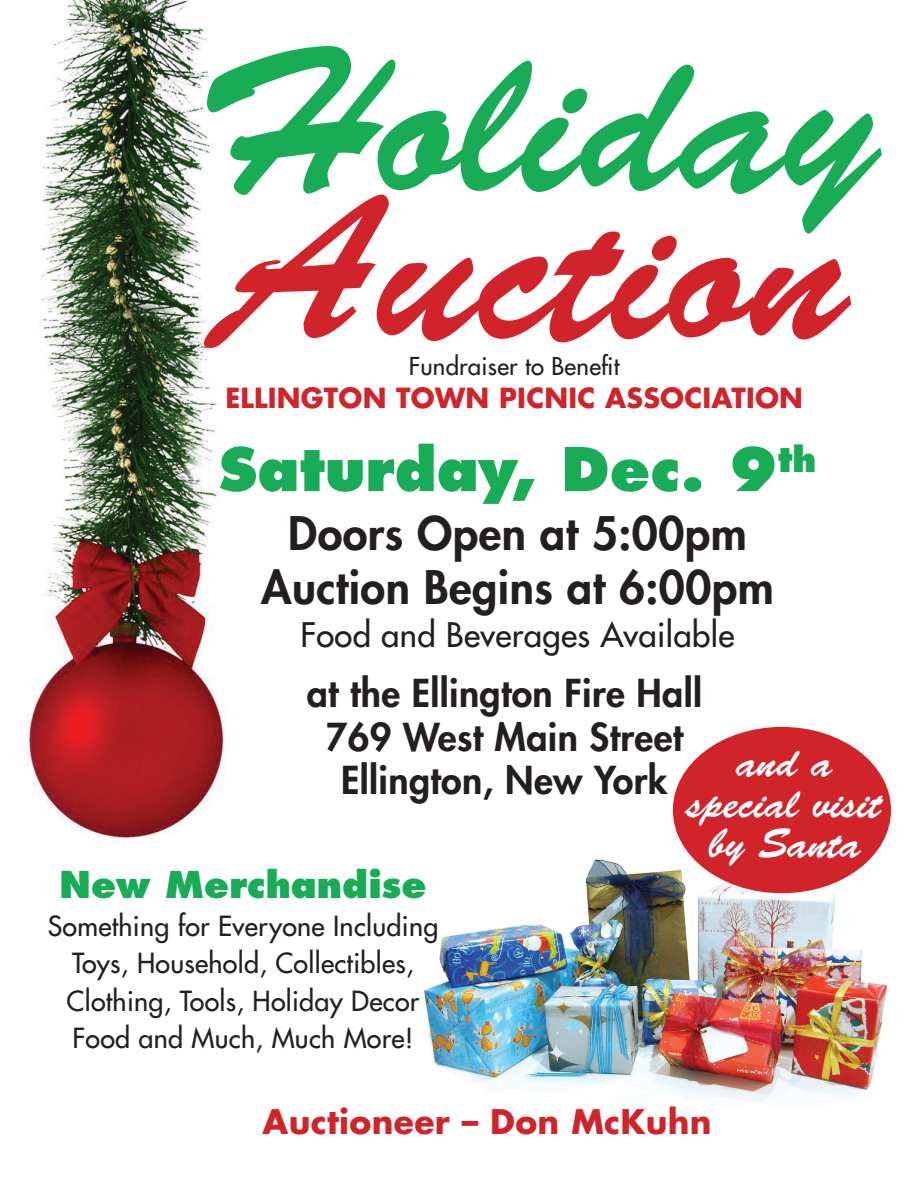
<style>
.page{position:relative;width:918px;height:1188px;background:#fff}
.page>*{position:absolute;margin:0;border:0;box-sizing:border-box;transform-origin:0 0}
.t1{font:206.85px "Brush Script Std";color:#d1232a}
.t2{font:206.85px "Brush Script Std";color:#18ac56}
.t3{font:800 58.5px "Futura";color:#18ac56}
.t4{font:800 45px "Futura";letter-spacing:.01em;color:#231f20}
.t5{font:42px/40.5px "Brush Script Std";color:#fff;text-align:center}
.t6{font:800 37.5px "Futura";letter-spacing:.01em;color:#231f20}
.t7{font:800 36px "Futura";color:#18ac56}
.t8{font:33px "Futura";letter-spacing:.01em;color:#231f20}
.t9{font:700 33px "Futura";letter-spacing:.01em;color:#d1232a}
.t10{font:27px "Futura";letter-spacing:.01em;color:#231f20}
.t11{font:700 27px "Futura";letter-spacing:.01em;color:#d1232a}
.t12{font:24px "Futura";letter-spacing:.01em;color:#231f20}
</style>
<div class="page">
<img style="left:424px;top:821px;width:466px;height:282px">
<img style="left:27px;top:0;width:199px;height:839px">
<div style="left:673px;top:727px;width:218px;height:166px;background:#d1232a;border-radius:50%"></div>
<p class="t2" style="left:194px;top:6px;width:685px">Holiday</p>
<p class="t1" style="left:219px;top:154px;width:631px">Auction</p>
<p class="t12" style="left:409px;top:351px;width:212px">Fundraiser to Benefit</p>
<p class="t11" style="left:225px;top:379px;width:579px">ELLINGTON TOWN PICNIC ASSOCIATION</p>
<p class="t3" style="left:219px;top:433px;width:599px">Saturday, Dec. 9<sup>th</sup></p>
<p class="t4" style="left:288px;top:503px;width:460px">Doors Open at 5:00pm</p>
<p class="t4" style="left:261px;top:557px;width:514px">Auction Begins at 6:00pm</p>
<p class="t8" style="left:300px;top:613px;width:436px">Food and Beverages Available</p>
<p class="t6" style="left:307px;top:668px;width:397px">at the Ellington Fire Hall</p>
<p class="t6" style="left:326px;top:712px;width:359px">769 West Main Street</p>
<p class="t6" style="left:341px;top:755px;width:328px">Ellington, New York</p>
<p class="t5" style="left:688px;top:743px;width:195px">and a special visit by Santa</p>
<p class="t7" style="left:60px;top:863px;width:368px">New Merchandise</p>
<p class="t10" style="left:48px;top:908px;width:392px">Something for Everyone Including</p>
<p class="t10" style="left:72px;top:946px;width:343px">Toys, Household, Collectibles,</p>
<p class="t10" style="left:67px;top:983px;width:354px">Clothing, Tools, Holiday Decor</p>
<p class="t10" style="left:72px;top:1021px;width:343px">Food and Much, Much More!</p>
<p class="t9" style="left:263px;top:1099px;width:451px">Auctioneer – Don McKuhn</p>
</div>
